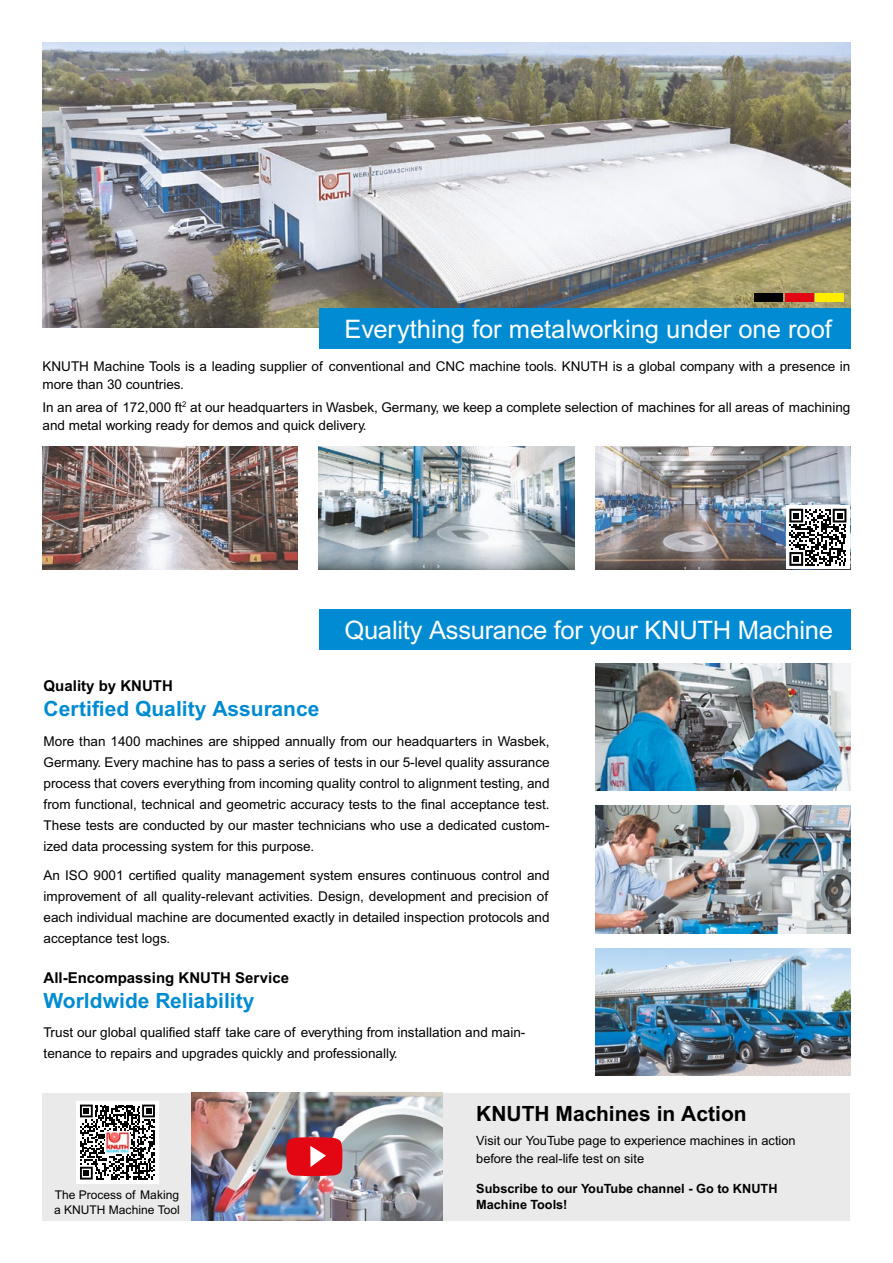
<style>
.page{position:relative;width:893px;height:1263px;background:#fff}
.page>*{position:absolute;margin:0;border:0;box-sizing:border-box;transform-origin:0 0}
.t1{font:25.5px "Arial MT Pro";letter-spacing:-.005em;color:#fff}
.t2{font:700 21px "Arial MT Pro";color:#008bd2}
.t3{font:700 21px "Arial MT Pro";color:#000}
.t4{font:700 15px "Arial MT Pro";color:#000}
.t5{font:13.5px/21px "Arial MT Pro";color:#000}
.t6{font:12.75px/18px "Arial MT Pro";color:#000}
.t7{font:700 12.75px/16.2px "Arial MT Pro";color:#000}
.t8{font:12px/15px "Arial MT Pro";color:#000}
</style>
<div class="page">
<img style="left:43px;top:43px;width:807px;height:284px">
<img style="left:595px;top:663px;width:255px;height:128px">
<img style="left:595px;top:948px;width:255px;height:128px">
<img style="left:595px;top:806px;width:255px;height:127px">
<div style="left:43px;top:1093px;width:807px;height:127px;background:#eaeaeb"></div>
<img style="left:191px;top:1093px;width:252px;height:127px">
<svg style="left:286px;top:1137px;width:56px;height:39px;background:#e1222e"></svg>
<div style="left:319px;top:308px;width:531px;height:40px;background:#008bd2"></div>
<div style="left:319px;top:609px;width:531px;height:40px;background:#008bd2"></div>
<div style="left:754px;top:293px;width:29px;height:8px;background:#000"></div>
<div style="left:785px;top:293px;width:28px;height:8px;background:#e30613"></div>
<div style="left:816px;top:293px;width:28px;height:8px;background:#ffed00"></div>
<img style="left:319px;top:446px;width:255px;height:124px">
<img style="left:43px;top:446px;width:255px;height:124px">
<img style="left:595px;top:446px;width:255px;height:124px">
<div style="left:76px;top:1101px;width:83px;height:82px;background:#fff"></div>
<svg style="left:80px;top:1104px;width:75px;height:75px"></svg>
<img style="left:106px;top:1131px;width:23px;height:22px">
<div style="left:786px;top:505px;width:64px;height:64px;background:#fff"></div>
<svg style="left:789px;top:509px;width:57px;height:57px"></svg>
<h1 class="t1" style="left:344px;top:314px;width:489px">Everything for metalworking under one roof</h1>
<p class="t5" style="left:43px;top:358px;width:809px;line-height:18px">KNUTH Machine Tools is a leading supplier of conventional and CNC machine tools. KNUTH is a global company with a presence in more than 30 countries.</p>
<p class="t5" style="left:43px;top:398px;width:809px;line-height:18px">In an area of 172,000 ft<sup>2</sup> at our headquarters in Wasbek, Germany, we keep a complete selection of machines for all areas of machining and metal working ready for demos and quick delivery.</p>
<h1 class="t1" style="left:344px;top:615px;width:490px">Quality Assurance for your KNUTH Machine</h1>
<p class="t4" style="left:44px;top:677px;width:131px">Quality by KNUTH</p>
<h2 class="t2" style="left:44px;top:696px;width:277px">Certified Quality Assurance</h2>
<p class="t5" style="left:44px;top:731px;width:508px;text-align:justify">More than 1400 machines are shipped annually from our headquarters in Wasbek, Germany. Every machine has to pass a series of tests in our 5-level quality assurance process that covers everything from incoming quality control to alignment testing, and from functional, technical and geometric accuracy tests to the final acceptance test.<br>These tests are conducted by our master technicians who use a dedicated custom&shy;ized data processing system for this purpose.</p>
<p class="t5" style="left:44px;top:866px;width:507px;text-align:justify">An ISO 9001 certified quality management system ensures continuous control and improvement of all quality-relevant activities. Design, development and precision of each individual machine are documented exactly in detailed inspection protocols and acceptance test logs.</p>
<p class="t4" style="left:44px;top:968px;width:247px">All-Encompassing KNUTH Service</p>
<h2 class="t2" style="left:44px;top:988px;width:212px">Worldwide Reliability</h2>
<p class="t5" style="left:44px;top:1023px;width:483px">Trust our global qualified staff take care of everything from installation and main&shy;tenance to repairs and upgrades quickly and professionally.</p>
<p class="t8" style="left:54px;top:1187px;width:127px">The Process of Making a KNUTH Machine Tool</p>
<h2 class="t3" style="left:476px;top:1101px;width:272px">KNUTH Machines in Action</h2>
<p class="t6" style="left:476px;top:1132px;width:321px">Visit our YouTube page to experience machines in action before the real-life test on site</p>
<p class="t7" style="left:476px;top:1180px;width:303px">Subscribe to our YouTube channel - Go to KNUTH<br>Machine Tools!</p>
</div>
